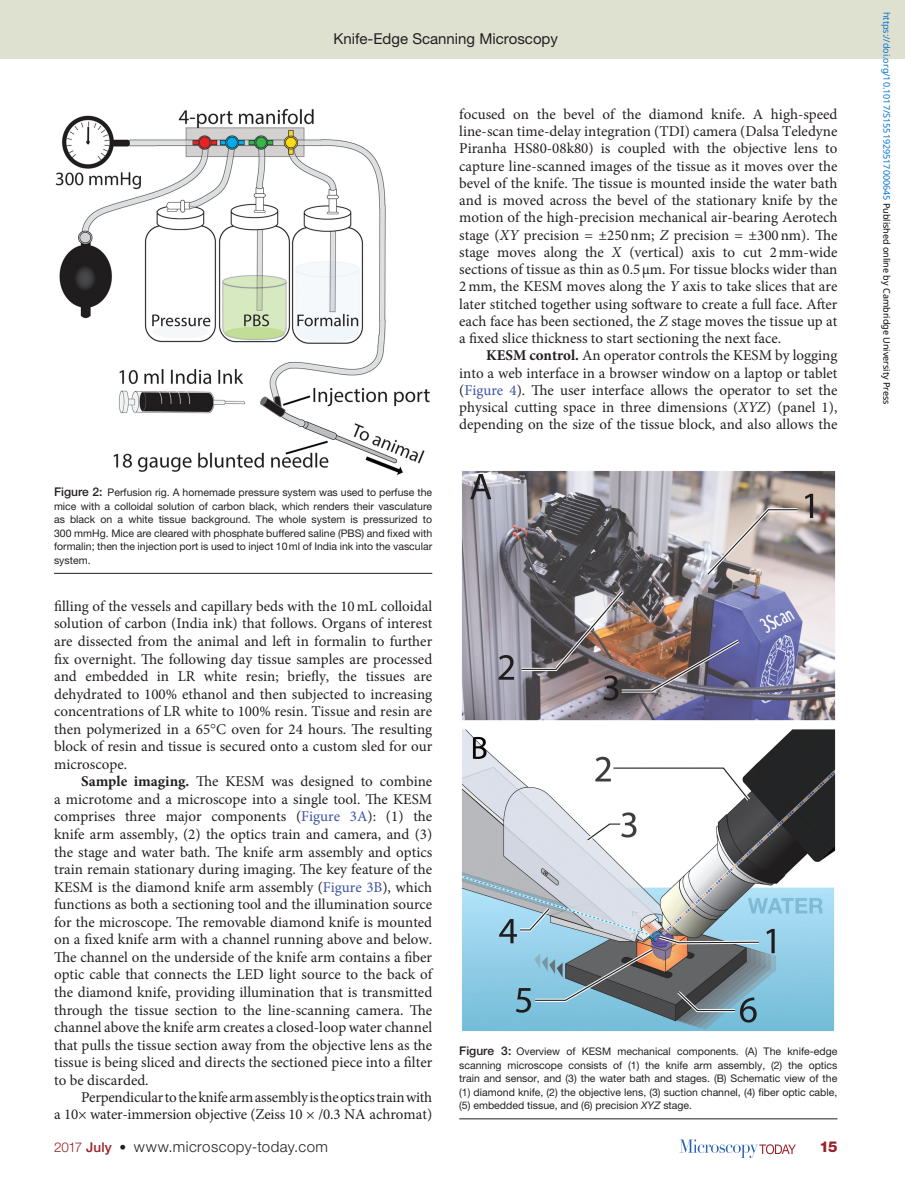
<style>
.page{position:relative;width:905px;height:1188px;background:#fff}
.page>*{position:absolute;margin:0;border:0;box-sizing:border-box;transform-origin:0 0}
.t1{font:15px/17.5px "Minion Pro";color:#231f20;text-align:justify}
.t2{font:300 15px "Helvetica Neue LT Std";letter-spacing:.03em;color:#231f20}
.t3{font:15px "Helvetica Neue LT Std";color:#231f20}
.t4{font:800 15px "Helvetica Neue LT Std";color:#98212a}
.t5{font:10.5px/13.5px "Helvetica Neue LT Std";color:#231f20;text-align:justify}
.t6{font:9px "Noto Sans";color:#0172cf}
.s1{font-weight:500;font-size:12px}
.s2{font-weight:700}
.s3{color:#3a53a3}
.s4{font-style:italic}
.s5{font-size:13.5px;color:#98212a}
.s6{font-weight:500;font-size:13.5px;color:#98212a}
.s7{font-weight:500;font-size:13.5px}
.s8{color:#000}
</style>
<div class="page">
<svg style="left:679px;top:1139px;width:116px;height:19px"></svg>
<div style="left:0;top:0;width:904px;height:58px;background:#dfe1d0"></div>
<img style="left:56px;top:108px;width:374px;height:367px">
<hr style="left:54px;top:573px;width:378px;height:1px;background:#231f20">
<img style="left:461px;top:471px;width:374px;height:561px">
<hr style="left:459px;top:1118px;width:378px;height:1px;background:#231f20">
<p class="t3" style="left:333px;top:30px;width:226px">Knife-Edge Scanning Microscopy</p>
<p class="t5" style="left:54px;top:486px;width:380px"><span class="s1">Figure 2:</span> Perfusion rig. A homemade pressure system was used to perfuse the mice with a colloidal solution of carbon black, which renders their vasculature as black on a white tissue background. The whole system is pressurized to 300 mmHg. Mice are cleared with phosphate buffered saline (PBS) and fixed with formalin; then the injection port is used to inject 10ml of India ink into the vascular system.</p>
<p class="t1" style="left:54px;top:597px;width:380px">filling of the vessels and capillary beds with the 10mL colloidal solution of carbon (India ink) that follows. Organs of interest are dissected from the animal and left in formalin to further fix overnight. The following day tissue samples are processed and embedded in LR white resin; briefly, the tissues are dehydrated to 100% ethanol and then subjected to increasing concentrations of LR white to 100% resin. Tissue and resin are then polymerized in a 65 C oven for 24 hours. The resulting block of resin and tissue is secured onto a custom sled for our microscope.</p>
<p class="t1" style="left:54px;top:773px;width:380px;text-indent:27px"><span class="s2">Sample imaging.</span> The KESM was designed to combine a microtome and a microscope into a single tool. The KESM comprises three major components (<span class="s3">Figure 3A</span>): (1) the knife arm assembly, (2) the optics train and camera, and (3) the stage and water bath. The knife arm assembly and optics train remain stationary during imaging. The key feature of the KESM is the diamond knife arm assembly (<span class="s3">Figure 3B</span>), which functions as both a sectioning tool and the illumination source for the microscope. The removable diamond knife is mounted on a fixed knife arm with a channel running above and below.<br>The channel on the underside of the knife arm contains a fiber optic cable that connects the LED light source to the back of the diamond knife, providing illumination that is transmitted through the tissue section to the line-scanning camera. The channel above the knife arm creates a closed-loop water channel that pulls the tissue section away from the objective lens as the tissue is being sliced and directs the sectioned piece into a filter to be discarded.</p>
<p class="t1" style="left:54px;top:1089px;width:379px;text-align:right">Perpendicular to the knife arm assembly is the optics train with<br>a 10× water-immersion objective (Zeiss 10 × /0.3 NA achromat)</p>
<p class="t1" style="left:459px;top:106px;width:380px">focused on the bevel of the diamond knife. A high-speed line-scan time-delay integration (TDI) camera (Dalsa Teledyne Piranha HS80-08k80) is coupled with the objective lens to capture line-scanned images of the tissue as it moves over the bevel of the knife. The tissue is mounted inside the water bath and is moved across the bevel of the stationary knife by the motion of the high-precision mechanical air-bearing Aerotech stage (<span class="s4">XY</span> precision = ±250nm; <span class="s4">Z</span> precision = ±300nm). The stage moves along the <span class="s4">X</span> (vertical) axis to cut 2mm-wide sections of tissue as thin as 0.5µm. For tissue blocks wider than 2mm, the KESM moves along the <span class="s4">Y</span> axis to take slices that are later stitched together using software to create a full face. After each face has been sectioned, the <span class="s4">Z</span> stage moves the tissue up at a fixed slice thickness to start sectioning the next face.</p>
<p class="t1" style="left:459px;top:347px;width:380px;text-indent:27px"><span class="s2">KESM control.</span> An operator controls the KESM by logging into a web interface in a browser window on a laptop or tablet (<span class="s3">Figure 4</span>). The user interface allows the operator to set the physical cutting space in three dimensions (<span class="s4">XYZ</span>) (panel 1), depending on the size of the tissue block, and also allows the</p>
<p class="t5" style="left:459px;top:1045px;width:380px"><span class="s1">Figure 3:</span> Overview of KESM mechanical components. (A) The knife-edge scanning microscope consists of (1) the knife arm assembly, (2) the optics train and sensor, and (3) the water bath and stages. (B) Schematic view of the (1) diamond knife, (2) the objective lens, (3) suction channel, (4) fiber optic cable, (5) embedded tissue, and (6) precision <span class="s4">XYZ</span> stage.</p>
<p class="t2" style="left:54px;top:1137px;width:275px"><span class="s5">2017</span> <span class="s6">July</span> <span class="s7">•</span> www.microscopy-today.com</p>
<p class="t4" style="left:819px;top:1138px;width:20px">15</p>
<p class="t6" style="left:893px;top:12px;width:394px;rotate:90deg">https://doi.org/10.1017/S1551929517000645 <span class="s8">Published online by Cambridge University Press</span></p>
</div>
